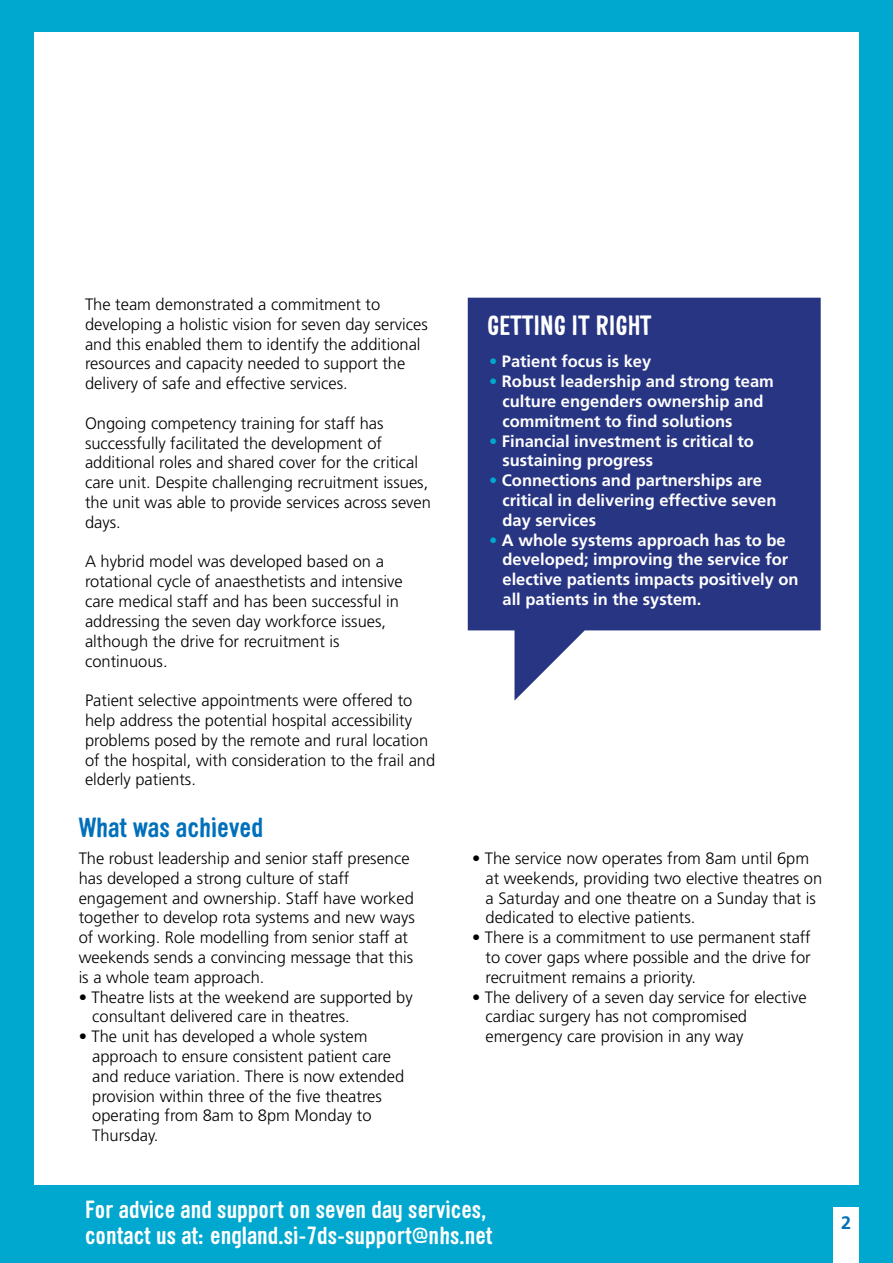
<style>
.page{position:relative;width:893px;height:1263px;background:#00a7ce}
.page>*{position:absolute;margin:0;border:0;box-sizing:border-box;transform-origin:0 0}
.t1{font:700 27px "Sini";color:#0070ba}
.t2{font:700 27px "Sini";color:#fff}
.t3{font:700 24px/25.5px "Sini";color:#fff}
.t4{font:700 18px "Frutiger";color:#0070ba}
.t5{font:300 16.5px/19.8px "Frutiger";color:#000}
.t6{font:700 16.5px/19.8px "Frutiger";color:#fff}
.s1{color:#00a7ce}
</style>
<div class="page">
<div style="left:34px;top:32px;width:825px;height:1153px;background:#fff"></div>
<svg style="left:468px;top:298px;width:353px;height:403px;fill:#283583"></svg>
<div style="left:833px;top:1208px;width:26px;height:55px;background:#fff"></div>
<p class="t5" style="left:85px;top:295px;width:344px">The team demonstrated a commitment to developing a holistic vision for seven day services and this enabled them to identify the additional resources and capacity needed to support the delivery of safe and effective services.</p>
<p class="t5" style="left:85px;top:413px;width:347px">Ongoing competency training for staff has successfully facilitated the development of additional roles and shared cover for the critical care unit. Despite challenging recruitment issues, the unit was able to provide services across seven days.</p>
<p class="t5" style="left:85px;top:552px;width:319px">A hybrid model was developed based on a rotational cycle of anaesthetists and intensive care medical staff and has been successful in addressing the seven day workforce issues, although the drive for recruitment is</p>
<p class="t5" style="left:85px;top:651px;width:84px">continuous.</p>
<p class="t5" style="left:85px;top:691px;width:352px">Patient selective appointments were offered to help address the potential hospital accessibility problems posed by the remote and rural location of the hospital, with consideration to the frail and elderly patients.</p>
<p class="t1" style="left:79px;top:810px;width:186px">What was achieved</p>
<p class="t5" style="left:79px;top:848px;width:338px">The robust leadership and senior staff presence has developed a strong culture of staff engagement and ownership. Staff have worked together to develop rota systems and new ways of working. Role modelling from senior staff at weekends sends a convincing message that this</p>
<p class="t5" style="left:79px;top:967px;width:187px">is a whole team approach.</p>
<p class="t5" style="left:79px;top:987px;width:336px">• Theatre lists at the weekend are supported by</p>
<p class="t5" style="left:92px;top:1007px;width:259px">consultant delivered care in theatres.</p>
<p class="t5" style="left:92px;top:1027px;width:314px;text-indent:-14px">• The unit has developed a whole system approach to ensure consistent patient care and reduce variation. There is now extended provision within three of the five theatres operating from 8am to 8pm Monday to Thursday.</p>
<p class="t2" style="left:487px;top:308px;width:166px">GETTING IT RIGHT</p>
<p class="t6" style="left:489px;top:352px;width:164px"><span class="s1">•</span> Patient focus is key</p>
<p class="t6" style="left:502px;top:372px;width:273px;text-indent:-14px"><span class="s1">•</span> Robust leadership and strong team culture engenders ownership and commitment to find solutions</p>
<p class="t6" style="left:502px;top:431px;width:253px;text-indent:-14px"><span class="s1">•</span> Financial investment is critical to sustaining progress</p>
<p class="t6" style="left:502px;top:471px;width:275px;text-indent:-14px"><span class="s1">•</span> Connections and partnerships are critical in delivering effective seven day services</p>
<p class="t6" style="left:489px;top:530px;width:301px;text-align:right"><span class="s1">•</span> A whole systems approach has to be developed; improving the service for</p>
<p class="t6" style="left:502px;top:570px;width:298px">elective patients impacts positively on all patients in the system.</p>
<p class="t5" style="left:472px;top:848px;width:339px">• The service now operates from 8am until 6pm</p>
<p class="t5" style="left:485px;top:868px;width:338px">at weekends, providing two elective theatres on a Saturday and one theatre on a Sunday that is</p>
<p class="t5" style="left:485px;top:908px;width:211px">dedicated to elective patients.</p>
<p class="t5" style="left:472px;top:928px;width:340px;text-align:right">• There is a commitment to use permanent staff to cover gaps where possible and the drive for</p>
<p class="t5" style="left:485px;top:967px;width:212px">recruitment remains a priority.</p>
<p class="t5" style="left:472px;top:987px;width:336px">• The delivery of a seven day service for elective</p>
<p class="t5" style="left:485px;top:1007px;width:263px">cardiac surgery has not compromised emergency care provision in any way</p>
<h2 class="t3" style="left:85px;top:1196px;width:409px">For advice and support on seven day services, contact us at:england.si-7ds-support@nhs.net</h2>
<p class="t4" style="left:841px;top:1212px;width:12px">2</p>
</div>
